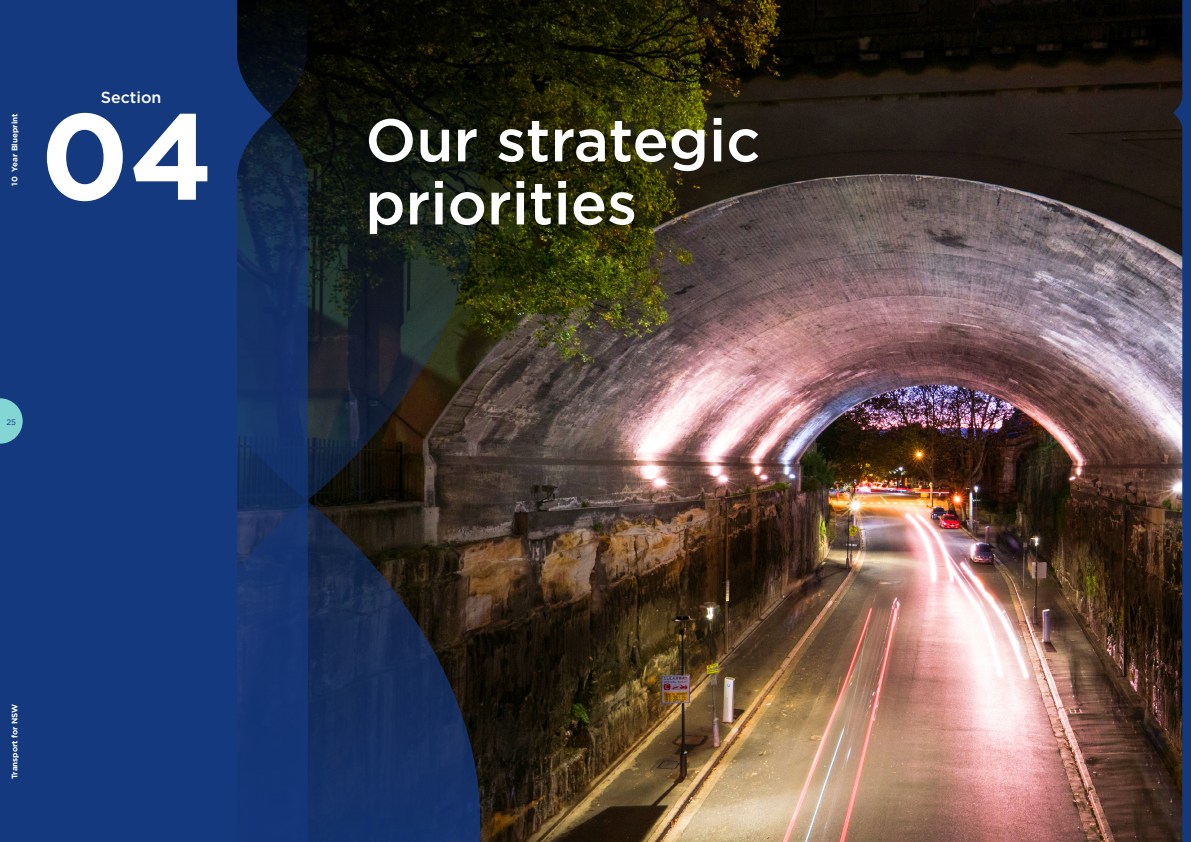
<style>
.page{position:relative;width:1191px;height:842px;background:#fff}
.page>*{position:absolute;margin:0;border:0;box-sizing:border-box;transform-origin:0 0}
.P_-_Body_copy{font:700 122px "Gotham";color:#fff}
.t1{font:500 60px/63px "Gotham";color:#fff}
.P_-_Body_copy-2{font:500 16px "Gotham";color:#fff}
.t2{font:700 8px "Gotham";color:#fff}
.t3{font:8px "Gotham";color:#15397f}
</style>
<div class="page">
<img style="left:480px;top:0;width:693px;height:842px">
<img style="left:480px;top:0;width:426px;height:574px">
<svg style="left:308px;top:500px;width:172px;height:342px;background:#1c2946"></svg>
<svg style="left:308px;top:0;width:172px;height:500px;background:#181c16"></svg>
<div style="left:0;top:0;width:236px;height:842px;background:#15397f"></div>
<svg style="left:1173px;top:0;width:18px;height:842px;background:#343e5b"></svg>
<svg style="left:0;top:398px;width:23px;height:46px"></svg>
<svg style="left:236px;top:0;width:72px;height:842px;background:#132d5b"></svg>
<p class="t2" style="left:9px;top:186px;width:73px;rotate:-90deg">10 Year Blueprint</p>
<p class="P_-_Body_copy-2" style="left:101px;top:87px;width:62px">Section</p>
<p class="P_-_Body_copy" style="left:40px;top:76px;width:175px">04</p>
<h1 class="t1" style="left:365px;top:108px;width:396px">Our strategic priorities</h1>
<p class="t3" style="left:6px;top:417px;width:11px">25</p>
<p class="t2" style="left:9px;top:779px;width:77px;rotate:-90deg">Transport for NSW</p>
</div>
